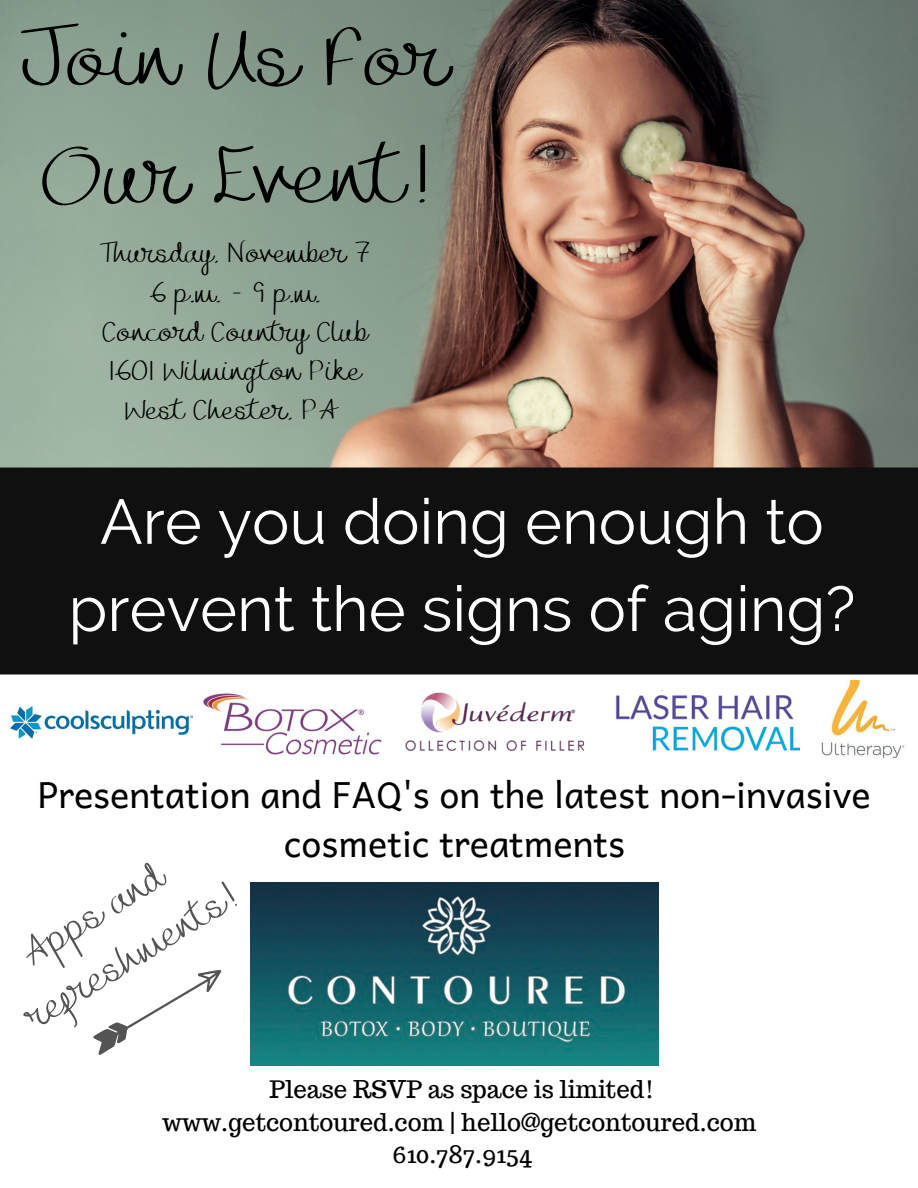
<style>
.page{position:relative;width:918px;height:1188px;background:#fff}
.page>*{position:absolute;margin:0;border:0;box-sizing:border-box;transform-origin:0 0}
.t1{font:84px/117.6px "Joanne Marie Script";color:#000}
.t2{font:63px/87.2px "Raleway";color:#fff;text-align:center}
.t3{font:40.05px/55.5px "Joanne Marie Script";color:#545454;text-align:center}
.t4{font:36px/49.5px "Andika";color:#000;text-align:center}
.t5{font:28.65px/39.2px "Joanne Marie Script";color:#000;text-align:center}
.t6{font:24px/32.7px "Trocchi";color:#000;text-align:center}
</style>
<div class="page">
<img style="left:0;top:0;width:918px;height:468px">
<div style="left:0;top:468px;width:918px;height:207px;background:#101010"></div>
<img style="left:821px;top:681px;width:84px;height:78px">
<img style="left:203px;top:693px;width:179px;height:62px">
<img style="left:405px;top:692px;width:179px;height:59px">
<img style="left:615px;top:695px;width:184px;height:56px">
<img style="left:250px;top:883px;width:409px;height:183px">
<img style="left:11px;top:706px;width:181px;height:33px">
<svg style="left:93px;top:970px;width:129px;height:85px"></svg>
<h1 class="t1" style="left:21px;top:16px;width:430px">Join Us For<br>Our Event!</h1>
<p class="t5" style="left:100px;top:239px;width:272px">Thursday, November 7<br>6 p.m. - 9 p.m.<br>Concord Country Club<br>1601 Wilmington Pike<br>West Chester, PA</p>
<h2 class="t2" style="left:69px;top:478px;width:788px">Are you doing enough to prevent the signs of aging?</h2>
<h3 class="t4" style="left:37px;top:768px;width:835px">Presentation and FAQ's on the latest non-invasive cosmetic treatments</h3>
<h3 class="t3" style="left:-10px;top:954px;width:240px;rotate:-32deg">Apps and refreshments!</h3>
<p class="t6" style="left:162px;top:1073px;width:596px">Please RSVP as space is limited! www.getcontoured.com | hello@getcontoured.com<br>610.787.9154</p>
</div>
